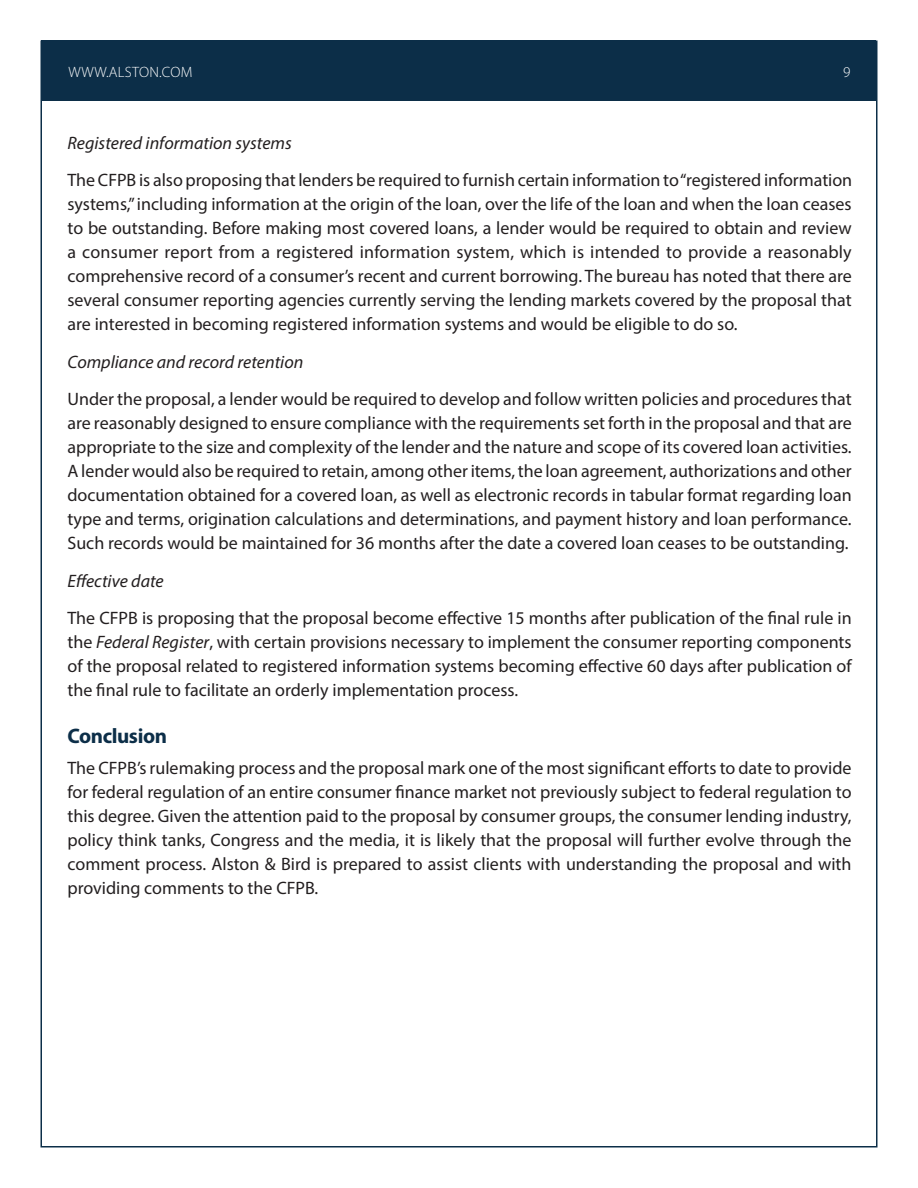
<style>
.page{position:relative;width:918px;height:1188px;background:#fff}
.page>*{position:absolute;margin:0;border:0;box-sizing:border-box;transform-origin:0 0}
.Head{font:700 21px "Myriad Pro";letter-spacing:-.02em;color:#0c2e48}
.Body_Text{font:18px/24px "Myriad Pro";color:#231f20;text-align:justify}
.Body_Text-2{font:italic 18px "Myriad Pro";color:#231f20}
.t1{font:300 15px "Myriad Pro";letter-spacing:.02em;color:#fff}
.s1{font-style:italic}
</style>
<div class="page">
<div style="left:42px;top:40px;width:834px;height:61px;background:#0c2e48"></div>
<p class="t1" style="left:68px;top:63px;width:126px">WWW.ALSTON.COM</p>
<p class="t1" style="left:843px;top:63px;width:9px">9</p>
<p class="Body_Text-2" style="left:68px;top:131px;width:226px">Registered information systems</p>
<p class="Body_Text" style="left:68px;top:168px;width:786px">The CFPB is also proposing that lenders be required to furnish certain information to “registered information systems,” including information at the origin of the loan, over the life of the loan and when the loan ceases to be outstanding. Before making most covered loans, a lender would be required to obtain and review a consumer report from a registered information system, which is intended to provide a reasonably comprehensive record of a consumer’s recent and current borrowing. The bureau has noted that there are several consumer reporting agencies currently serving the lending markets covered by the proposal that are interested in becoming registered information systems and would be eligible to do so.</p>
<p class="Body_Text-2" style="left:68px;top:350px;width:237px">Compliance and record retention</p>
<p class="Body_Text" style="left:68px;top:387px;width:786px">Under the proposal, a lender would be required to develop and follow written policies and procedures that are reasonably designed to ensure compliance with the requirements set forth in the proposal and that are appropriate to the size and complexity of the lender and the nature and scope of its covered loan activities.<br>A lender would also be required to retain, among other items, the loan agreement, authorizations and other documentation obtained for a covered loan, as well as electronic records in tabular format regarding loan type and terms, origination calculations and determinations, and payment history and loan performance.<br>Such records would be maintained for 36 months after the date a covered loan ceases to be outstanding.</p>
<p class="Body_Text-2" style="left:68px;top:569px;width:98px">Effective date</p>
<p class="Body_Text" style="left:68px;top:606px;width:786px">The CFPB is proposing that the proposal become effective 15 months after publication of the final rule in the <span class="s1">Federal Register</span>, with certain provisions necessary to implement the consumer reporting components of the proposal related to registered information systems becoming effective 60 days after publication of the final rule to facilitate an orderly implementation process.</p>
<p class="Head" style="left:68px;top:722px;width:101px">Conclusion</p>
<p class="Body_Text" style="left:68px;top:756px;width:786px">The CFPB’s rulemaking process and the proposal mark one of the most significant efforts to date to provide for federal regulation of an entire consumer finance market not previously subject to federal regulation to this degree. Given the attention paid to the proposal by consumer groups, the consumer lending industry, policy think tanks, Congress and the media, it is likely that the proposal will further evolve through the comment process. Alston &amp; Bird is prepared to assist clients with understanding the proposal and with providing comments to the CFPB.</p>
</div>
